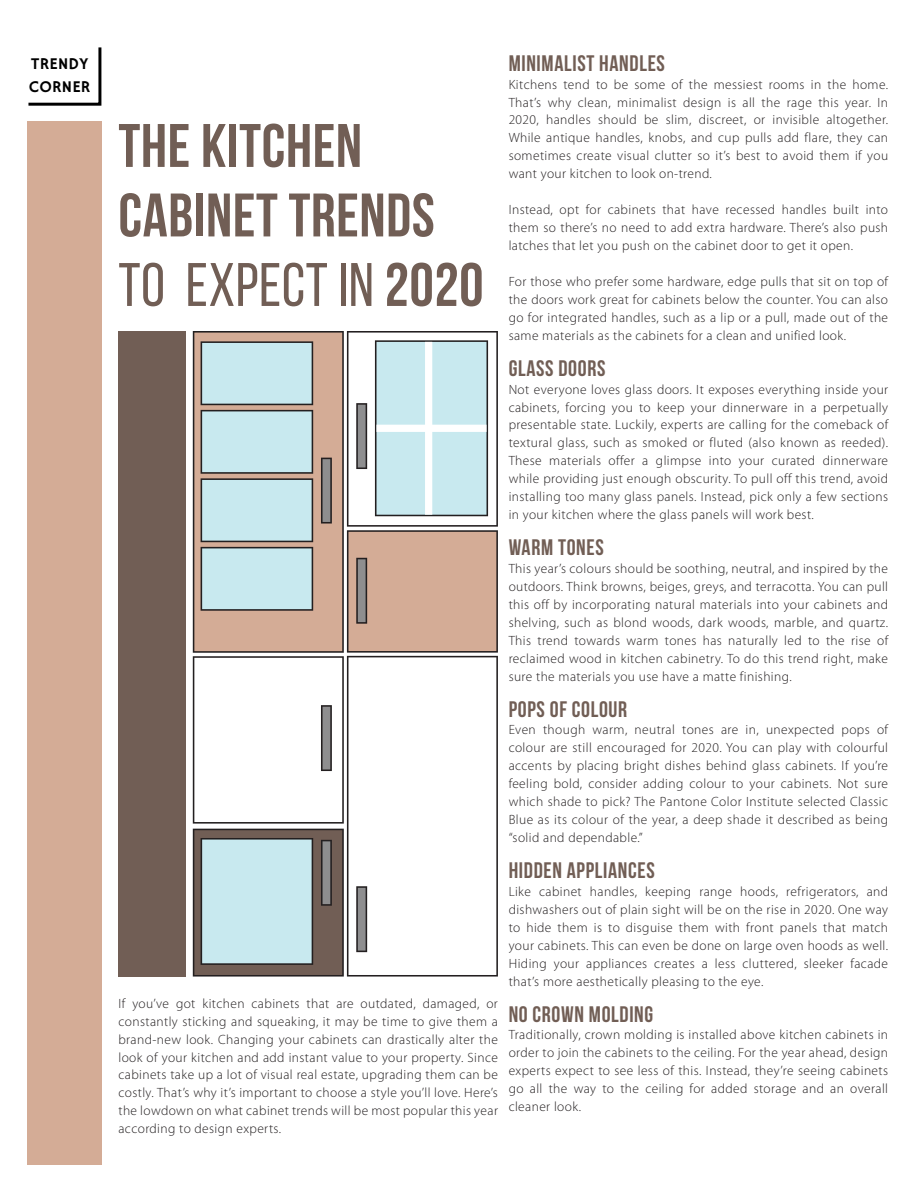
<style>
.page{position:relative;width:918px;height:1188px;background:#fff}
.page>*{position:absolute;margin:0;border:0;box-sizing:border-box;transform-origin:0 0}
.t1{font:700 61.35px/69.4px "Bebas Neue";letter-spacing:.01em;color:#715e55}
.t2{font:700 22.5px "Bebas Neue";letter-spacing:.03em;color:#715e55}
.t3{font:16.5px/23.1px "Hammersmith One";letter-spacing:.01em;color:#000}
.t4{font:300 13.5px/18px "Myriad Pro";letter-spacing:.03em;color:#231f20;text-align:justify}
.s1{font-weight:400}
</style>
<div class="page">
<div style="left:27px;top:121px;width:74px;height:1043px;background:#d4ac96"></div>
<svg style="left:193px;top:331px;width:305px;height:646px"></svg>
<svg style="left:28px;top:47px;width:74px;height:59px"></svg>
<div style="left:118px;top:331px;width:68px;height:646px;background:#715e55"></div>
<p class="t3" style="left:29px;top:53px;width:63px">TRENDY<br>CORNER</p>
<p class="t1" style="left:118px;top:110px;width:367px">THE KITCHEN<br>CABINET TRENDS<br><span class="s1">TO EXPECT IN</span> 2020</p>
<p class="t4" style="left:118px;top:994px;width:381px">If you’ve got kitchen cabinets that are outdated, damaged, or constantly sticking and squeaking, it may be time to give them a brand-new look. Changing your cabinets can drastically alter the look of your kitchen and add instant value to your property. Since cabinets take up a lot of visual real estate, upgrading them can be costly. That’s why it’s important to choose a style you’ll love. Here’s the lowdown on what cabinet trends will be most popular this year according to design experts.</p>
<p class="t2" style="left:509px;top:51px;width:158px">MINIMALIST HANDLES</p>
<p class="t4" style="left:509px;top:75px;width:381px">Kitchens tend to be some of the messiest rooms in the home.<br>That’s why clean, minimalist design is all the rage this year. In 2020, handles should be slim, discreet, or invisible altogether.<br>While antique handles, knobs, and cup pulls add flare, they can sometimes create visual clutter so it’s best to avoid them if you want your kitchen to look on-trend.</p>
<p class="t4" style="left:509px;top:201px;width:381px">Instead, opt for cabinets that have recessed handles built into them so there’s no need to add extra hardware. There’s also push latches that let you push on the cabinet door to get it open.</p>
<p class="t4" style="left:509px;top:273px;width:381px">For those who prefer some hardware, edge pulls that sit on top of the doors work great for cabinets below the counter. You can also go for integrated handles, such as a lip or a pull, made out of the same materials as the cabinets for a clean and unified look.</p>
<p class="t2" style="left:509px;top:356px;width:98px">GLASS DOORS</p>
<p class="t4" style="left:509px;top:380px;width:381px">Not everyone loves glass doors. It exposes everything inside your cabinets, forcing you to keep your dinnerware in a perpetually presentable state. Luckily, experts are calling for the comeback of textural glass, such as smoked or fluted (also known as reeded).<br>These materials offer a glimpse into your curated dinnerware while providing just enough obscurity. To pull off this trend, avoid installing too many glass panels. Instead, pick only a few sections in your kitchen where the glass panels will work best.</p>
<p class="t2" style="left:509px;top:535px;width:97px">WARM TONES</p>
<p class="t4" style="left:509px;top:560px;width:381px">This year’s colours should be soothing, neutral, and inspired by the outdoors. Think browns, beiges, greys, and terracotta. You can pull this off by incorporating natural materials into your cabinets and shelving, such as blond woods, dark woods, marble, and quartz.<br>This trend towards warm tones has naturally led to the rise of reclaimed wood in kitchen cabinetry. To do this trend right, make sure the materials you use have a matte finishing.</p>
<p class="t2" style="left:509px;top:696px;width:120px">POPS OF COLOUR</p>
<p class="t4" style="left:509px;top:721px;width:381px">Even though warm, neutral tones are in, unexpected pops of colour are still encouraged for 2020. You can play with colourful accents by placing bright dishes behind glass cabinets. If you’re feeling bold, consider adding colour to your cabinets. Not sure which shade to pick? The Pantone Color Institute selected Classic Blue as its colour of the year, a deep shade it described as being “solid and dependable.”</p>
<p class="t2" style="left:509px;top:858px;width:148px">HIDDEN APPLIANCES</p>
<p class="t4" style="left:509px;top:883px;width:381px">Like cabinet handles, keeping range hoods, refrigerators, and dishwashers out of plain sight will be on the rise in 2020. One way to hide them is to disguise them with front panels that match your cabinets. This can even be done on large oven hoods as well.<br>Hiding your appliances creates a less cluttered, sleeker facade that’s more aesthetically pleasing to the eye.</p>
<p class="t2" style="left:509px;top:1001px;width:146px">NO CROWN MOLDING</p>
<p class="t4" style="left:509px;top:1026px;width:381px">Traditionally, crown molding is installed above kitchen cabinets in order to join the cabinets to the ceiling. For the year ahead, design experts expect to see less of this. Instead, they’re seeing cabinets go all the way to the ceiling for added storage and an overall cleaner look.</p>
</div>
